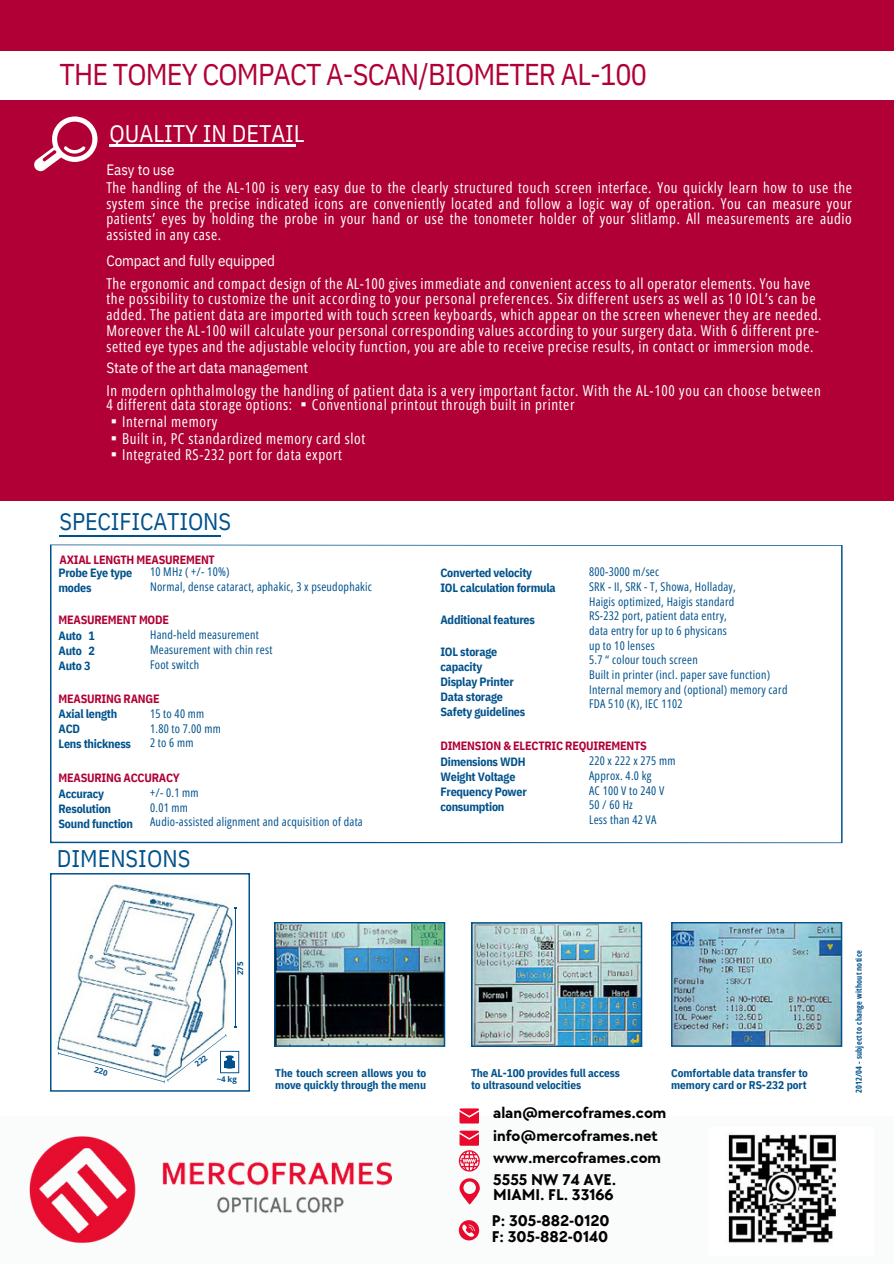
<style>
.page{position:relative;width:894px;height:1264px;background:#fff}
.page>*{position:absolute;margin:0;border:0;box-sizing:border-box;transform-origin:0 0}
.t1{font:30px "IBM Plex Sans Cond";letter-spacing:-.03em;color:#b10035}
.t2{font:24px "IBM Plex Sans Cond";letter-spacing:-.005em;color:#00528c}
.t3{font:24px "IBM Plex Sans Cond";color:#fff}
.t4{font:700 16.05px/15.8px "TT Chocolates";color:#030101}
.t5{font:15px/15.8px "Open Sans Condensed";letter-spacing:.045em;color:#fff}
.t6{font:15px "IBM Plex Sans Cond";letter-spacing:-.005em;color:#fff}
.t7{font:12px/14.7px "Open Sans Condensed";letter-spacing:.02em;color:#00528c}
.t8{font:700 12px/15px "IBM Plex Sans Cond";letter-spacing:-.02em;color:#00528c}
.t9{font:700 12px "IBM Plex Sans Cond";letter-spacing:-.02em;color:#b10035}
.t10{font:700 11.25px/12.1px "IBM Plex Sans Cond";color:#00528c}
.t11{font:700 8.25px "Open Sans Condensed";letter-spacing:.025em;color:#00528c}
.t12{font:700 7.95px "Open Sans";color:#00528c}
.s1{font-family:"Noto Sans CJ Ksc"}
</style>
<div class="page">
<svg style="left:50px;top:544px;width:792px;height:299px"></svg>
<hr style="left:60px;top:535px;width:160px;height:1px;background:#00528c">
<div style="left:0;top:0;width:893px;height:500px;background:#b10035"></div>
<div style="left:0;top:51px;width:893px;height:49px;background:#fff"></div>
<svg style="left:34px;top:116px;width:64px;height:55px"></svg>
<hr style="left:109px;top:145px;width:187px;height:1px;background:#fff">
<img style="left:671px;top:922px;width:171px;height:124px">
<img style="left:274px;top:922px;width:171px;height:124px">
<img style="left:471px;top:922px;width:171px;height:125px">
<div style="left:0;top:1116px;width:893px;height:147px;background:#fafbfb"></div>
<svg style="left:459px;top:1108px;width:19px;height:15px"></svg>
<svg style="left:459px;top:1178px;width:20px;height:26px"></svg>
<svg style="left:458px;top:1220px;width:21px;height:20px"></svg>
<img style="left:29px;top:1136px;width:107px;height:107px">
<img style="left:162px;top:1161px;width:229px;height:52px">
<img style="left:728px;top:1134px;width:108px;height:109px">
<svg style="left:458px;top:1130px;width:21px;height:41px"></svg>
<svg style="left:50px;top:873px;width:200px;height:218px"></svg>
<p class="t1" style="left:60px;top:54px;width:589px">THE TOMEY COMPACT A-SCAN/BIOMETER AL-100</p>
<h6 class="t3" style="left:109px;top:118px;width:197px">QUALITY IN DETAIL</h6>
<p class="t6" style="left:106px;top:159px;width:70px">Easy to use</p>
<p class="t5" style="left:106px;top:179px;width:746px;text-align:justify">The handling of the AL-100 is very easy due to the clearly structured touch screen interface. You quickly learn how to use the system since the precise indicated icons are conveniently located and follow a logic way of operation. You can measure your patients’ eyes by holding the probe in your hand or use the tonometer holder of your slitlamp. All measurements are audio assisted in any case.</p>
<p class="t6" style="left:106px;top:251px;width:170px">Compact and fully equipped</p>
<p class="t5" style="left:106px;top:275px;width:716px">The ergonomic and compact design of the AL-100 gives immediate and convenient access to all operator elements. You have the possibility to customize the unit according to your personal preferences. Six different users as well as 10 IOL’s can be added. The patient data are imported with touch screen keyboards, which appear on the screen whenever they are needed.<br>Moreover the AL-100 will calculate your personal corresponding values according to your surgery data. With 6 different pre&shy;setted eye types and the adjustable velocity function, you are able to receive precise results, in contact or immersion mode.</p>
<p class="t6" style="left:106px;top:357px;width:203px">State of the art data management</p>
<p class="t5" style="left:106px;top:382px;width:716px;line-height:14.7px">In modern ophthalmology the handling of patient data is a very important factor. With the AL-100 you can choose between<br>4 different data storage options: <span class="s1">▪</span>Conventional printout through built in printer</p>
<p class="t5" style="left:106px;top:413px;width:112px"><span class="s1">▪</span>Internal memory</p>
<p class="t5" style="left:106px;top:430px;width:260px"><span class="s1">▪</span>Built in, PC standardized memory card slot</p>
<p class="t5" style="left:106px;top:446px;width:237px"><span class="s1">▪</span>Integrated RS-232 port for data export</p>
<p class="t2" style="left:60px;top:505px;width:173px">SPECIFICATIONS</p>
<p class="t9" style="left:60px;top:551px;width:157px">AXIAL LENGTH MEASUREMENT</p>
<p class="t7" style="left:150px;top:564px;width:223px">10 MHz ( +/- 10%)<br>Normal, dense cataract, aphakic, 3 x pseudophakic</p>
<p class="t8" style="left:58px;top:565px;width:75px">Probe Eye type modes</p>
<p class="t9" style="left:58px;top:612px;width:112px">MEASUREMENT MODE</p>
<p class="t8" style="left:58px;top:628px;width:38px;text-align:justify">Auto 1<br>Auto 2<br>Auto 3</p>
<h6 class="t9" style="left:58px;top:690px;width:103px">MEASURING RANGE</h6>
<p class="t8" style="left:58px;top:706px;width:60px">Axial length</p>
<p class="t8" style="left:58px;top:721px;width:23px">ACD</p>
<p class="t8" style="left:58px;top:736px;width:74px">Lens thickness</p>
<p class="t9" style="left:58px;top:769px;width:123px">MEASURING ACCURACY</p>
<p class="t8" style="left:58px;top:785px;width:76px">Accuracy<br>Resolution<br>Sound function</p>
<p class="t7" style="left:150px;top:627px;width:124px">Hand-held measurement<br>Measurement with chin rest<br>Foot switch</p>
<p class="t7" style="left:150px;top:706px;width:72px">15 to 40 mm<br>1.80 to 7.00 mm<br>2to6mm</p>
<p class="t7" style="left:150px;top:784px;width:214px">+/- 0.1 mm<br>0.01 mm<br>Audio-assisted alignment and acquisition of data</p>
<p class="t2" style="left:57px;top:842px;width:135px">DIMENSIONS</p>
<p class="t12" style="left:234px;top:975px;width:15px;rotate:-90deg">275</p>
<p class="t7" style="left:589px;top:564px;width:200px">800-3000 m/sec<br>SRK - II, SRK - T, Showa, Holladay,<br>Haigis optimized, Haigis standard<br>RS-232 port, patient data entry,<br>data entry for up to 6 physicans<br>up to 10 lenses<br>5.7 “ colour touch screen<br>Built in printer (incl. paper save function)<br>Internal memory and (optional) memory card<br>FDA 510 (K), IEC 1102</p>
<p class="t8" style="left:440px;top:565px;width:93px">Converted velocity</p>
<p class="t8" style="left:440px;top:580px;width:117px">IOL calculation formula</p>
<p class="t8" style="left:440px;top:612px;width:96px">Additional features</p>
<p class="t8" style="left:440px;top:644px;width:58px">IOL storage capacity</p>
<p class="t8" style="left:440px;top:674px;width:75px">Display Printer</p>
<h6 class="t8" style="left:440px;top:689px;width:64px">Data storage</h6>
<p class="t8" style="left:440px;top:704px;width:86px">Safety guidelines</p>
<p class="t9" style="left:440px;top:738px;width:208px">DIMENSION &amp; ELECTRIC REQUIREMENTS</p>
<h2 class="t8" style="left:440px;top:754px;width:88px">Dimensions WDH<br>Weight Voltage<br>Frequency Power consumption</h2>
<p class="t7" style="left:589px;top:753px;width:88px">220 x 222 x 275 mm<br>Approx. 4.0 kg<br>AC 100 V to 240 V<br>50/60Hz<br>Less than 42 VA</p>
<p class="t12" style="left:217px;top:1073px;width:22px">~4 kg</p>
<p class="t10" style="left:275px;top:1066px;width:152px">The touch screen allows you to move quickly through the menu</p>
<p class="t10" style="left:471px;top:1066px;width:150px">The AL-100 provides full access to ultrasound velocities</p>
<p class="t10" style="left:671px;top:1066px;width:138px">Comfortable data transfer to memory card or RS-232 port</p>
<p class="t4" style="left:493px;top:1105px;width:175px">alan@mercoframes.com</p>
<p class="t4" style="left:493px;top:1127px;width:166px">info@mercoframes.net</p>
<p class="t4" style="left:493px;top:1150px;width:169px">www.mercoframes.com</p>
<p class="t4" style="left:493px;top:1171px;width:124px">5555 NW 74 AVE.<br>MIAMI. FL. 33166</p>
<p class="t4" style="left:491px;top:1213px;width:119px">P: 305-882-0120<br>F: 305-882-0140</p>
<p class="t11" style="left:852px;top:1093px;width:145px;rotate:-90deg">2012/04 - subject to change without notice</p>
</div>
